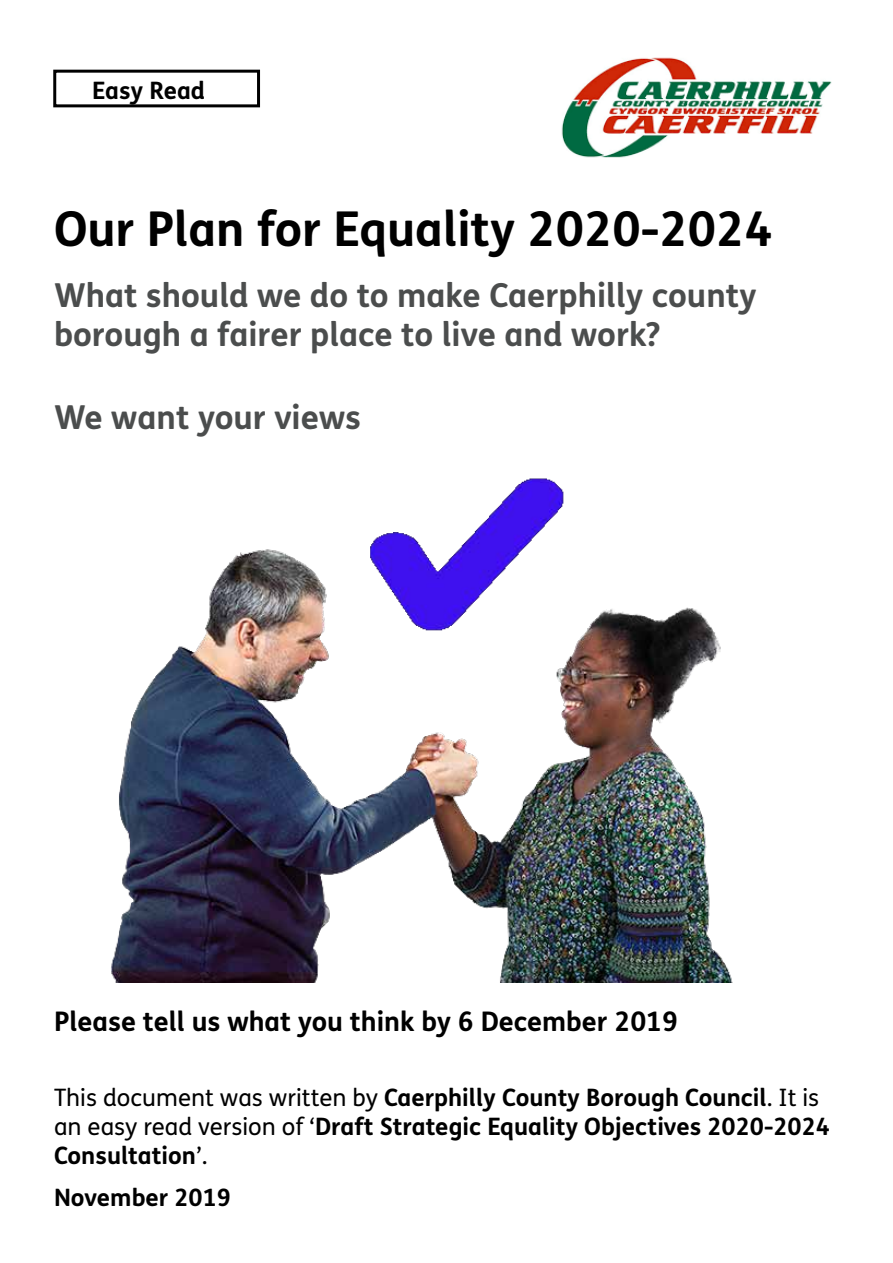
<style>
.page{position:relative;width:893px;height:1263px;background:#fff}
.page>*{position:absolute;margin:0;border:0;box-sizing:border-box;transform-origin:0 0}
.t1{font:700 48px "FS Me Pro";color:#000}
.t2{font:700 33px/39.6px "FS Me Pro";color:#4b4d4d}
.t3{font:700 27px "FS Me Pro";color:#000}
.t4{font:700 24px/28.8px "FS Me Pro";color:#000}
.s1{font-weight:400}
</style>
<div class="page">
<div style="left:53px;top:70px;width:207px;height:37px;border:3px solid #000"></div>
<img style="left:561px;top:57px;width:271px;height:101px">
<img style="left:111px;top:478px;width:622px;height:504px">
<p class="t4" style="left:92px;top:75px;width:114px">Easy Read</p>
<p class="t1" style="left:54px;top:192px;width:720px">Our Plan for Equality 2020-2024</p>
<p class="t2" style="left:54px;top:274px;width:704px">What should we do to make Caerphilly county borough a fairer place to live and work?</p>
<p class="t2" style="left:54px;top:395px;width:309px">We want your views</p>
<p class="t3" style="left:54px;top:1000px;width:626px">Please tell us what you think by 6 December 2019</p>
<p class="t4" style="left:54px;top:1082px;width:777px"><span class="s1">This document was written by</span> Caerphilly County Borough Council<span class="s1">. It is an easy read version of ‘</span>Draft Strategic Equality Objectives 2020-2024<br>Consultation<span class="s1">’.</span></p>
<p class="t4" style="left:54px;top:1181px;width:179px">November 2019</p>
</div>
